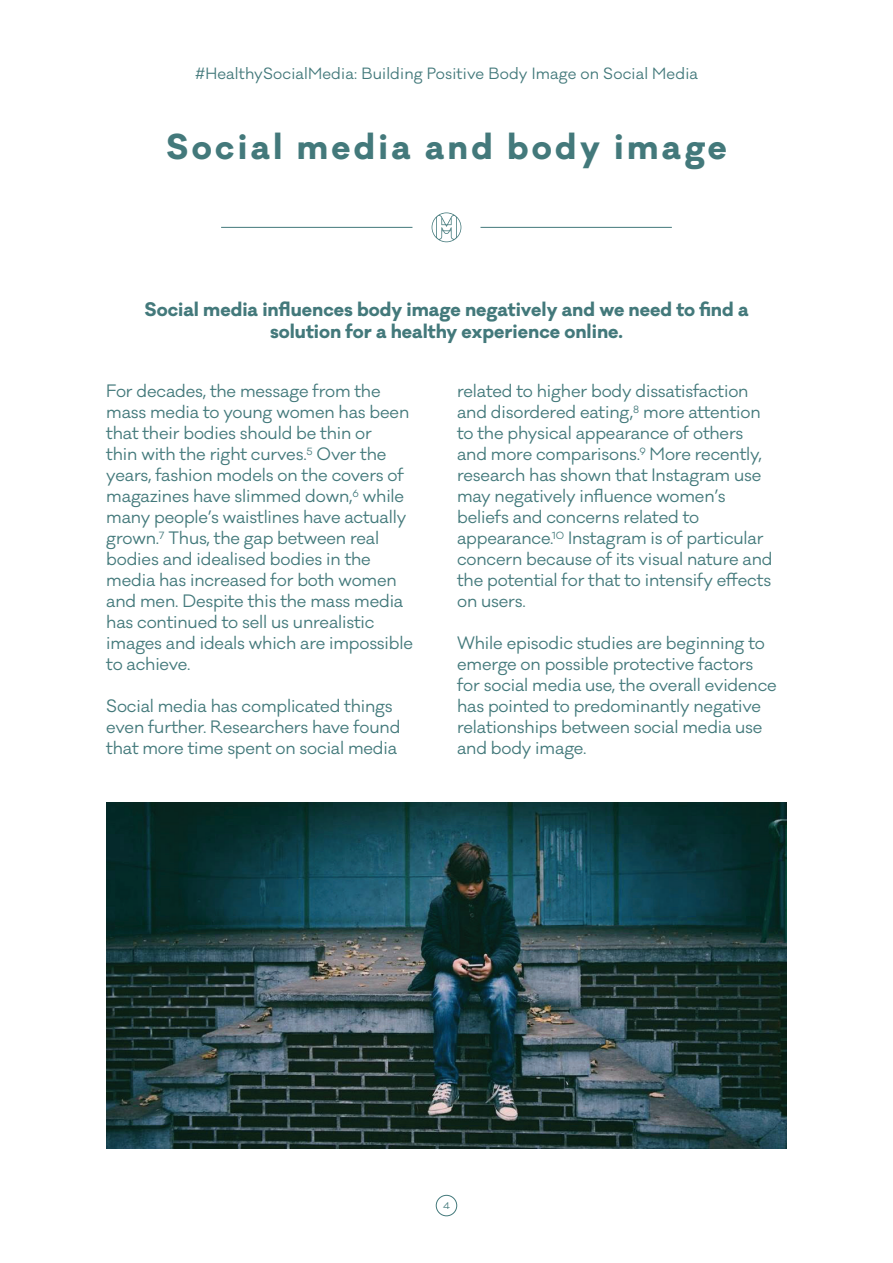
<style>
.page{position:relative;width:893px;height:1263px;background:#fff}
.page>*{position:absolute;margin:0;border:0;box-sizing:border-box;transform-origin:0 0}
.t1{font:700 33px "Galano Classic";letter-spacing:.1em;color:#43797b}
.t2{font:700 18px/22.5px "Galano Classic";color:#43797b;text-align:center}
.t3{font:16.5px/21px "Galano Classic";letter-spacing:-.01em;color:#43797b}
.t4{font:15px "Galano Classic";letter-spacing:.01em;color:#43797b}
.t5{font:9px "Galano Classic";color:#43797b}
</style>
<div class="page">
<div style="left:436px;top:1195px;width:21px;height:21px;border:1px solid #43797b;border-radius:50%"></div>
<hr style="left:221px;top:227px;width:191px;height:1px;background:#43797b">
<hr style="left:480px;top:227px;width:192px;height:1px;background:#43797b">
<svg style="left:432px;top:212px;width:29px;height:30px"></svg>
<img style="left:106px;top:802px;width:681px;height:346px">
<p class="t4" style="left:195px;top:64px;width:504px">#HealthySocialMedia: Building Positive Body Image on Social Media</p>
<h1 class="t1" style="left:166px;top:124px;width:562px">Social media and body image</h1>
<p class="t2" style="left:144px;top:298px;width:605px">Social media influences body image negatively and we need to find a solution for a healthy experience online.</p>
<p class="t3" style="left:106px;top:381px;width:308px">For decades, the message from the mass media to young women has been that their bodies should be thin or<br>thin with the right curves.<sup>5</sup> Over the years, fashion models on the covers of magazines have slimmed down,<sup>6</sup> while many people’s waistlines have actually grown.<sup>7</sup> Thus, the gap between real bodies and idealised bodies in the media has increased for both women and men. Despite this the mass media has continued to sell us unrealistic images and ideals which are impossible to achieve.</p>
<p class="t3" style="left:106px;top:696px;width:296px">Social media has complicated things even further. Researchers have found that more time spent on social media</p>
<p class="t3" style="left:457px;top:381px;width:317px">related to higher body dissatisfaction and disordered eating,<sup>8</sup> more attention to the physical appearance of others and more comparisons.<sup>9</sup> More recently, research has shown that Instagram use may negatively influence women’s beliefs and concerns related to appearance.<sup>10</sup> Instagram is of particular concern because of its visual nature and the potential for that to intensify effects on users.</p>
<p class="t3" style="left:457px;top:633px;width:321px">While episodic studies are beginning to emerge on possible protective factors for social media use, the overall evidence has pointed to predominantly negative relationships between social media use and body image.</p>
<p class="t5" style="left:443px;top:1200px;width:8px">4</p>
</div>
